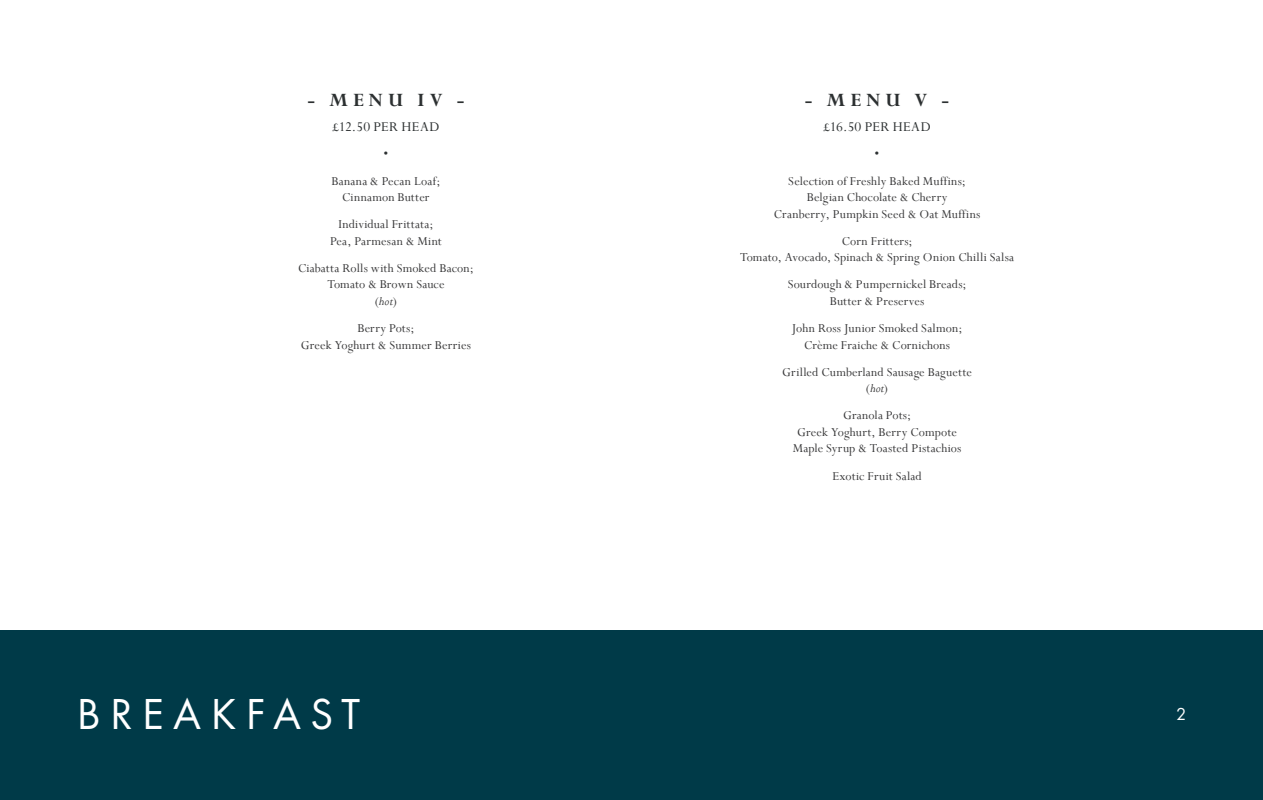
<style>
.page{position:relative;width:1263px;height:800px;background:#fff}
.page>*{position:absolute;margin:0;border:0;box-sizing:border-box;transform-origin:0 0}
.t1{font:45px "Futura PT";letter-spacing:.21em;color:#fff}
.Food_title{font:700 21px "Perpetua";letter-spacing:.24em;color:#2c3031}
.t2{font:18px "Futura PT";color:#fff}
.Food_title-2{font:15px "Perpetua";letter-spacing:.025em;color:#2c3031}
.Food_price{font:15px "Myriad Pro";color:#2c3031}
.Food_description{font:13.5px/16.5px "Perpetua";letter-spacing:.015em;color:#383839;text-align:center}
.s1{font-style:italic}
</style>
<div class="page">
<div style="left:0;top:629px;width:1263px;height:170px;background:#003a48"></div>
<p class="Food_title" style="left:307px;top:86px;width:158px">- MENU IV -</p>
<p class="Food_title-2" style="left:332px;top:118px;width:109px">£12.50 PER HEAD</p>
<p class="Food_price" style="left:384px;top:143px;width:6px">•</p>
<p class="Food_description" style="left:331px;top:172px;width:110px">Banana &amp; Pecan Loaf;<br>Cinnamon Butter</p>
<p class="Food_description" style="left:330px;top:216px;width:113px">Individual Frittata;<br>Pea, Parmesan &amp; Mint</p>
<p class="Food_description" style="left:298px;top:259px;width:177px">Ciabatta Rolls with Smoked Bacon;<br>Tomato &amp; Brown Sauce<br>(<span class="s1">hot</span>)</p>
<p class="Food_description" style="left:301px;top:319px;width:172px">Berry Pots;<br>Greek Yoghurt &amp; Summer Berries</p>
<p class="t1" style="left:77px;top:687px;width:285px">BREAKFAST</p>
<p class="Food_title" style="left:805px;top:86px;width:146px">- MENU V -</p>
<p class="Food_title-2" style="left:823px;top:118px;width:109px">£16.50 PER HEAD</p>
<p class="Food_price" style="left:875px;top:143px;width:6px">•</p>
<p class="Food_description" style="left:774px;top:172px;width:208px">Selection of Freshly Baked Muffins;<br>Belgian Chocolate &amp; Cherry<br>Cranberry, Pumpkin Seed &amp; Oat Muffins</p>
<p class="Food_description" style="left:740px;top:232px;width:276px">Corn Fritters;<br>Tomato, Avocado, Spinach &amp; Spring Onion Chilli Salsa</p>
<p class="Food_description" style="left:788px;top:276px;width:180px">Sourdough &amp; Pumpernickel Breads;<br>Butter &amp; Preserves</p>
<p class="Food_description" style="left:792px;top:319px;width:172px">John Ross Junior Smoked Salmon;<br>Crème Fraiche &amp; Cornichons</p>
<p class="Food_description" style="left:782px;top:363px;width:191px">Grilled Cumberland Sausage Baguette (<span class="s1">hot</span>)</p>
<p class="Food_description" style="left:793px;top:407px;width:170px">Granola Pots;<br>Greek Yoghurt, Berry Compote<br>Maple Syrup &amp; Toasted Pistachios</p>
<p class="Food_description" style="left:832px;top:467px;width:91px">Exotic Fruit Salad</p>
<h3 class="t2" style="left:1176px;top:703px;width:12px">2</h3>
</div>
